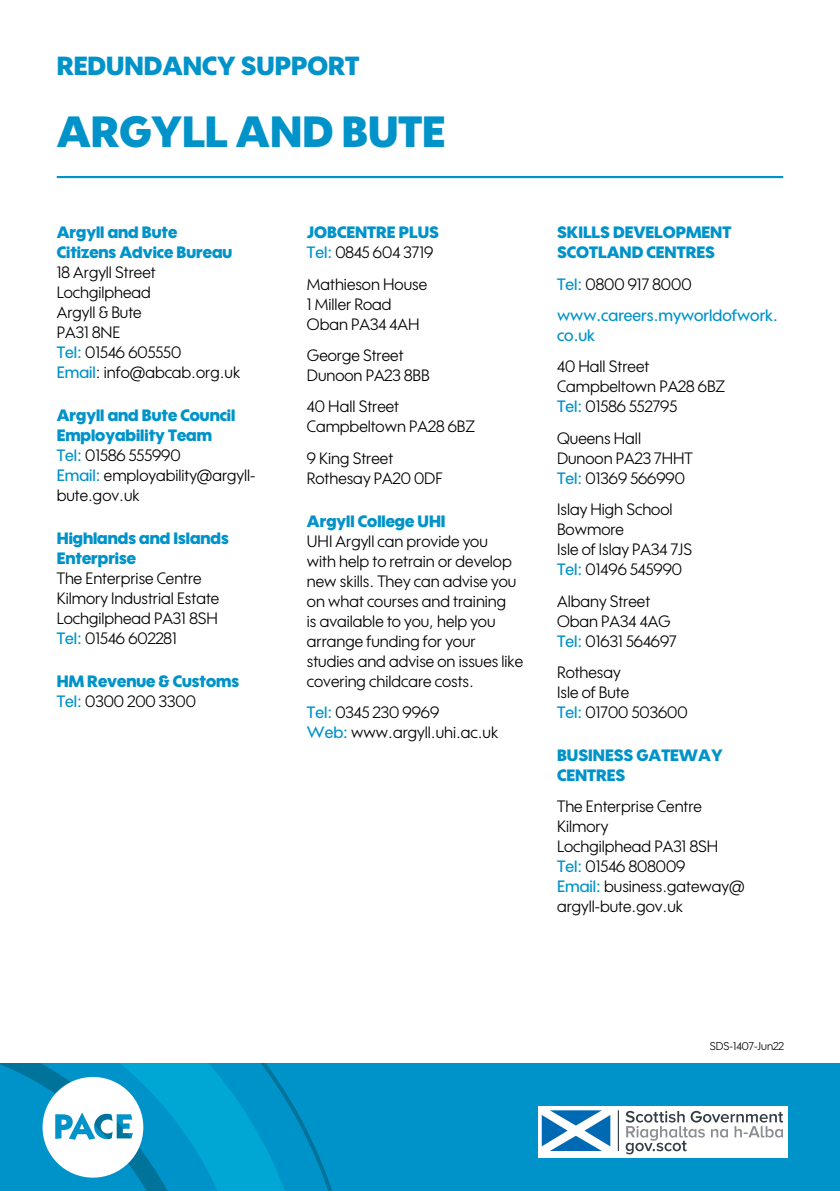
<style>
.page{position:relative;width:840px;height:1191px;background:#fff}
.page>*{position:absolute;margin:0;border:0;box-sizing:border-box;transform-origin:0 0}
.t1{font:900 42.4px "Wes FY";color:#0093c9}
.t2{font:900 25.4px "Wes FY";color:#0093c9}
.Head_bold_caps{font:16px/20px "Wes FY";color:#000}
.General_Body_Text{font:16px/20px "Wes FY";color:#000}
.Head_bold_caps-2{font:900 16px/20px "Wes FY";color:#0093c9}
.URL_etc{font:500 16px/20px "Wes FY";color:#0093c9}
.t3{font:11px "Wes FY";color:#000}
.s1{font-weight:900;color:#0093c9}
.s2{font-weight:500;color:#0093c9}
.s3{font-weight:500}
.s4{font-weight:400;color:#000}
</style>
<div class="page">
<hr style="left:57px;top:176px;width:725px;height:2px;background:#0093c9">
<div style="left:0;top:1063px;width:839px;height:128px;background:#0093c9"></div>
<svg style="left:312px;top:1141px;width:20px;height:50px"></svg>
<svg style="left:0;top:1063px;width:312px;height:128px"></svg>
<div style="left:537px;top:1106px;width:249px;height:51px;background:#fff"></div>
<hr style="left:617px;top:1110px;width:1px;height:41px;background:#343e48">
<svg style="left:541px;top:1110px;width:69px;height:41px"></svg>
<svg style="left:625px;top:1110px;width:157px;height:44px"></svg>
<p class="t2" style="left:57px;top:50px;width:304px">REDUNDANCY SUPPORT</p>
<p class="t1" style="left:57px;top:106px;width:389px">ARGYLL AND BUTE</p>
<p class="Head_bold_caps" style="left:57px;top:222px;width:185px"><span class="s1">Argyll and Bute<br>Citizens Advice Bureau<br></span>18 Argyll Street<br>Lochgilphead<br>Argyll &amp; Bute<br>PA31 8NE<br><span class="s2">Tel:</span> 01546 605550<br><span class="s2">Email</span>: info@abcab.org.uk</p>
<p class="Head_bold_caps" style="left:57px;top:405px;width:200px"><span class="s1">Argyll and Bute Council<br>Employability Team<br></span><span class="s2">Tel:</span> 01586 555990<br><span class="s2">Email:</span> employability@argyll&shy;bute.gov.uk</p>
<p class="Head_bold_caps" style="left:57px;top:528px;width:173px"><span class="s1">Highlands and Islands<br>Enterprise<br></span>The Enterprise Centre<br>Kilmory Industrial Estate<br>Lochgilphead PA31 8SH<br><span class="s2">Tel:</span> 01546 602281</p>
<p class="Head_bold_caps-2" style="left:57px;top:670px;width:184px">HM Revenue &amp; Customs<br><span class="s3">Tel:</span> <span class="s4">0300 200 3300</span></p>
<p class="Head_bold_caps-2" style="left:307px;top:222px;width:133px">JOBCENTRE PLUS<br><span class="s3">Tel:</span> <span class="s4">0845 604 3719</span></p>
<p class="General_Body_Text" style="left:307px;top:274px;width:122px">Mathieson House<br>1 Miller Road<br>Oban PA34 4AH</p>
<p class="General_Body_Text" style="left:307px;top:345px;width:124px">George Street<br>Dunoon PA23 8BB</p>
<p class="General_Body_Text" style="left:307px;top:396px;width:170px">40 Hall Street<br>Campbeltown PA28 6BZ</p>
<p class="General_Body_Text" style="left:307px;top:448px;width:137px">9 King Street<br>Rothesay PA20 0DF</p>
<p class="Head_bold_caps" style="left:307px;top:510px;width:218px"><span class="s1">Argyll College UHI<br></span>UHI Argyll can provide you<br>with help to retrain or develop new skills. They can advise you on what courses and training<br>is available to you, help you arrange funding for your studies and advise on issues like covering childcare costs.</p>
<p class="General_Body_Text" style="left:307px;top:702px;width:193px"><span class="s2">Tel:</span> 0345 230 9969<br><span class="s2">Web:</span> www.argyll.uhi.ac.uk</p>
<p class="Head_bold_caps-2" style="left:556px;top:222px;width:175px">SKILLS DEVELOPMENT<br>SCOTLAND CENTRES</p>
<p class="General_Body_Text" style="left:556px;top:274px;width:136px"><span class="s2">Tel:</span> 0800 917 8000</p>
<p class="URL_etc" style="left:556px;top:305px;width:222px">www.careers.myworldofwork. co.uk</p>
<p class="General_Body_Text" style="left:556px;top:356px;width:170px">40 Hall Street<br>Campbeltown PA28 6BZ<br><span class="s2">Tel:</span> 01586 552795</p>
<p class="General_Body_Text" style="left:556px;top:428px;width:137px">Queens Hall<br>Dunoon PA23 7HHT<br><span class="s2">Tel:</span> 01369 566990</p>
<p class="General_Body_Text" style="left:556px;top:499px;width:136px">Islay High School<br>Bowmore<br>Isle of Islay PA34 7JS<br><span class="s2">Tel:</span> 01496 545990</p>
<p class="General_Body_Text" style="left:556px;top:590px;width:121px">Albany Street<br>Oban PA34 4AG<br><span class="s2">Tel:</span> 01631 564697</p>
<p class="General_Body_Text" style="left:556px;top:662px;width:132px">Rothesay<br>Isle of Bute<br><span class="s2">Tel:</span> 01700 503600</p>
<p class="Head_bold_caps-2" style="left:556px;top:744px;width:167px">BUSINESS GATEWAY<br>CENTRES</p>
<p class="General_Body_Text" style="left:556px;top:796px;width:189px">The Enterprise Centre<br>Kilmory<br>Lochgilphead PA31 8SH<br><span class="s2">Tel:</span> 01546 808009<br><span class="s2">Email:</span> business.gateway@ argyll-bute.gov.uk</p>
<p class="t3" style="left:709px;top:1039px;width:76px">SDS-1407-Jun22</p>
</div>
